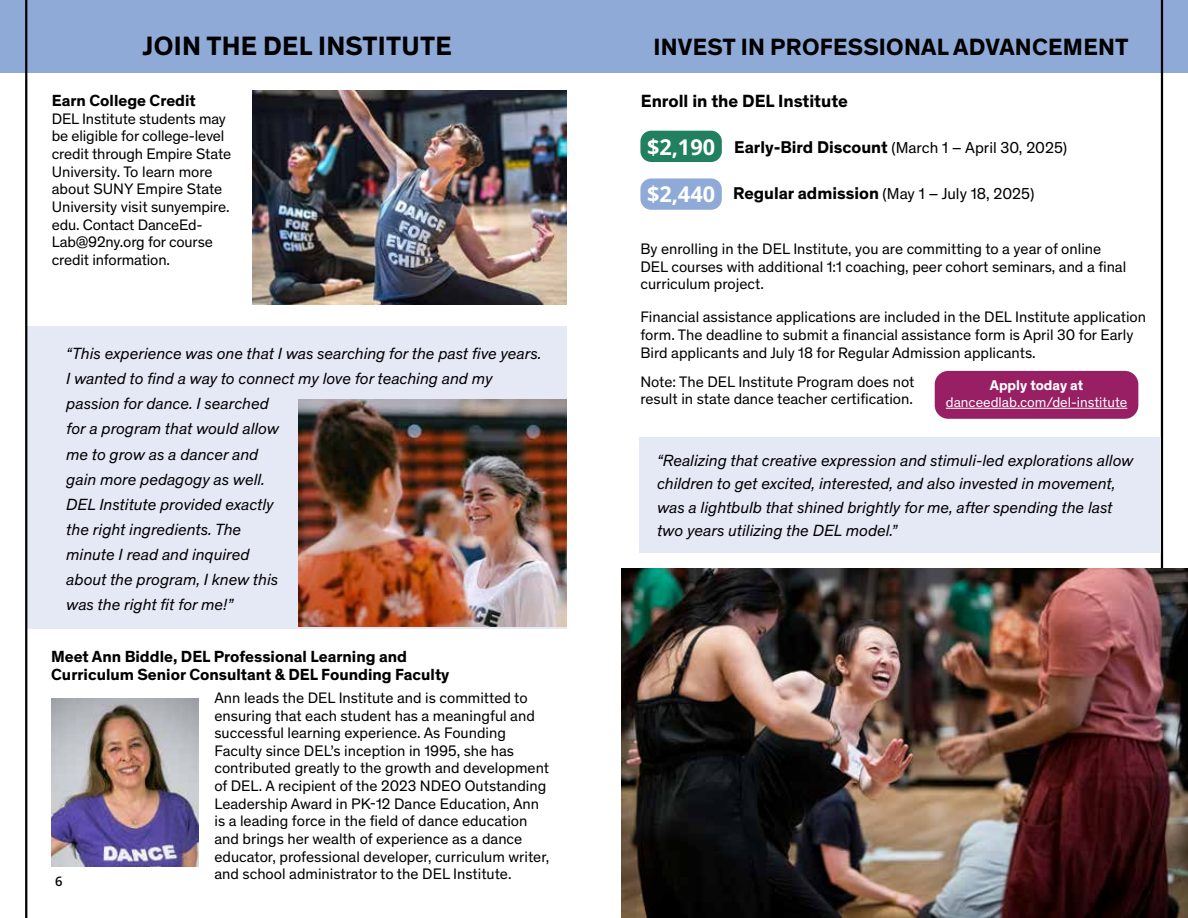
<style>
.page{position:relative;width:1188px;height:918px;background:#fff}
.page>*{position:absolute;margin:0;border:0;box-sizing:border-box;transform-origin:0 0}
.t1{font:700 27px "Theinhardt Pan";letter-spacing:.01em;color:#000}
.t2{font:700 24px "Theinhardt Pan";letter-spacing:.01em;color:#000}
.t3{font:700 21.75px "Open Sans";color:#fff}
.t4{font:700 18px "Theinhardt Pan";color:#000}
.t5{font:italic 16.5px/25.2px "Theinhardt Pan";color:#000}
.t6{font:700 16.35px/17.7px "Theinhardt Pan";color:#000}
.t7{font:16.05px "Theinhardt Pan";color:#000}
.t8{font:15.45px/17.7px "Theinhardt Pan";color:#000}
.t9{font:14.4px "Theinhardt Pan";color:#fff}
.t10{font:700 14.4px "Theinhardt Pan";color:#fff}
.t11{font:600 13.05px "Open Sans";color:#000}
.s1{font-family:"Open Sans";font-weight:700;font-size:21.75px;color:#fff}
.s2{font-weight:700;font-size:17.4px}
</style>
<div class="page">
<div style="left:27px;top:326px;width:540px;height:303px;background:#e5e9f6"></div>
<div style="left:640px;top:131px;width:82px;height:31px;background:#21805f;border-radius:11px"></div>
<div style="left:594px;top:0;width:594px;height:72px;background:#90aad8"></div>
<hr style="left:1161px;top:0;width:2px;height:918px;background:#000">
<div style="left:640px;top:178px;width:82px;height:32px;background:#90aad8;border-radius:11px"></div>
<div style="left:0;top:0;width:594px;height:72px;background:#90aad8"></div>
<hr style="left:25px;top:0;width:2px;height:918px;background:#000">
<img style="left:298px;top:400px;width:269px;height:226px">
<img style="left:253px;top:91px;width:314px;height:214px">
<img style="left:621px;top:568px;width:567px;height:350px">
<div style="left:639px;top:437px;width:522px;height:116px;background:#e5e9f6"></div>
<img style="left:52px;top:698px;width:146px;height:168px">
<div style="left:935px;top:371px;width:203px;height:48px;background:#981f63;border-radius:14px"></div>
<hr style="left:946px;top:408px;width:181px;height:1px;background:#fff">
<h1 class="t1" style="left:143px;top:26px;width:311px">JOIN THE DEL INSTITUTE</h1>
<h2 class="t2" style="left:653px;top:29px;width:477px">INVEST IN PROFESSIONAL ADVANCEMENT</h2>
<p class="t6" style="left:52px;top:91px;width:146px">Earn College Credit</p>
<p class="t8" style="left:52px;top:109px;width:181px">DEL Institute students may be eligible for college-level credit through Empire State<br>University. To learn more about SUNY Empire State<br>University visit sunyempire. edu. Contact DanceEd-<br>Lab@92ny.org for course credit information.</p>
<p class="t5" style="left:66px;top:340px;width:477px">“This experience was one that I was searching for the past five years.<br>I wanted to find a way to connect my love for teaching and my passion for dance. I searched<br>for a program that would allow<br>me to grow as a dancer and<br>gain more pedagogy as well.<br>DEL Institute provided exactly<br>the right ingredients. The<br>minute I read and inquired<br>about the program, I knew this<br>was the right fit for me!”</p>
<p class="t6" style="left:51px;top:647px;width:400px">Meet Ann Biddle, DEL Professional Learning and<br>Curriculum Senior Consultant &amp; DEL Founding Faculty</p>
<p class="t8" style="left:214px;top:688px;width:336px">Ann leads the DEL Institute and is committed to ensuring that each student has a meaningful and successful learning experience. As Founding Faculty since DEL’s inception in 1995, she has contributed greatly to the growth and development of DEL. A recipient of the 2023 NDEO Outstanding Leadership Award in PK-12 Dance Education, Ann is a leading force in the field of dance education and brings her wealth of experience as a dance educator, professional developer, curriculum writer, and school administrator to the DEL Institute.</p>
<p class="t11" style="left:55px;top:872px;width:9px">6</p>
<p class="t4" style="left:641px;top:88px;width:209px">Enroll in the DEL Institute</p>
<p class="t7" style="left:647px;top:137px;width:422px"><span class="s1">$2,190</span> <span class="s2">Early-Bird Discount</span> (March 1 – April 30, 2025)</p>
<p class="t7" style="left:733px;top:182px;width:303px"><span class="s2">Regular admission</span> (May 1 – July 18, 2025)</p>
<h3 class="t3" style="left:647px;top:179px;width:70px">$2,440</h3>
<p class="t8" style="left:640px;top:239px;width:487px">By enrolling in the DEL Institute, you are committing to a year of online<br>DEL courses with additional 1:1 coaching, peer cohort seminars, and a final curriculum project.</p>
<p class="t8" style="left:640px;top:308px;width:507px">Financial assistance applications are included in the DEL Institute application form. The deadline to submit a financial assistance form is April 30 for Early<br>Bird applicants and July 18 for Regular Admission applicants.</p>
<p class="t8" style="left:640px;top:372px;width:275px">Note: The DEL Institute Program does not result in state dance teacher certification.</p>
<p class="t10" style="left:990px;top:374px;width:95px">Apply today at</p>
<p class="t9" style="left:946px;top:392px;width:183px">danceedlab.com/del-institute</p>
<p class="t5" style="left:657px;top:448px;width:478px;line-height:23.2px">“Realizing that creative expression and stimuli-led explorations allow children to get excited, interested, and also invested in movement, was a lightbulb that shined brightly for me, after spending the last two years utilizing the DEL model.”</p>
</div>
